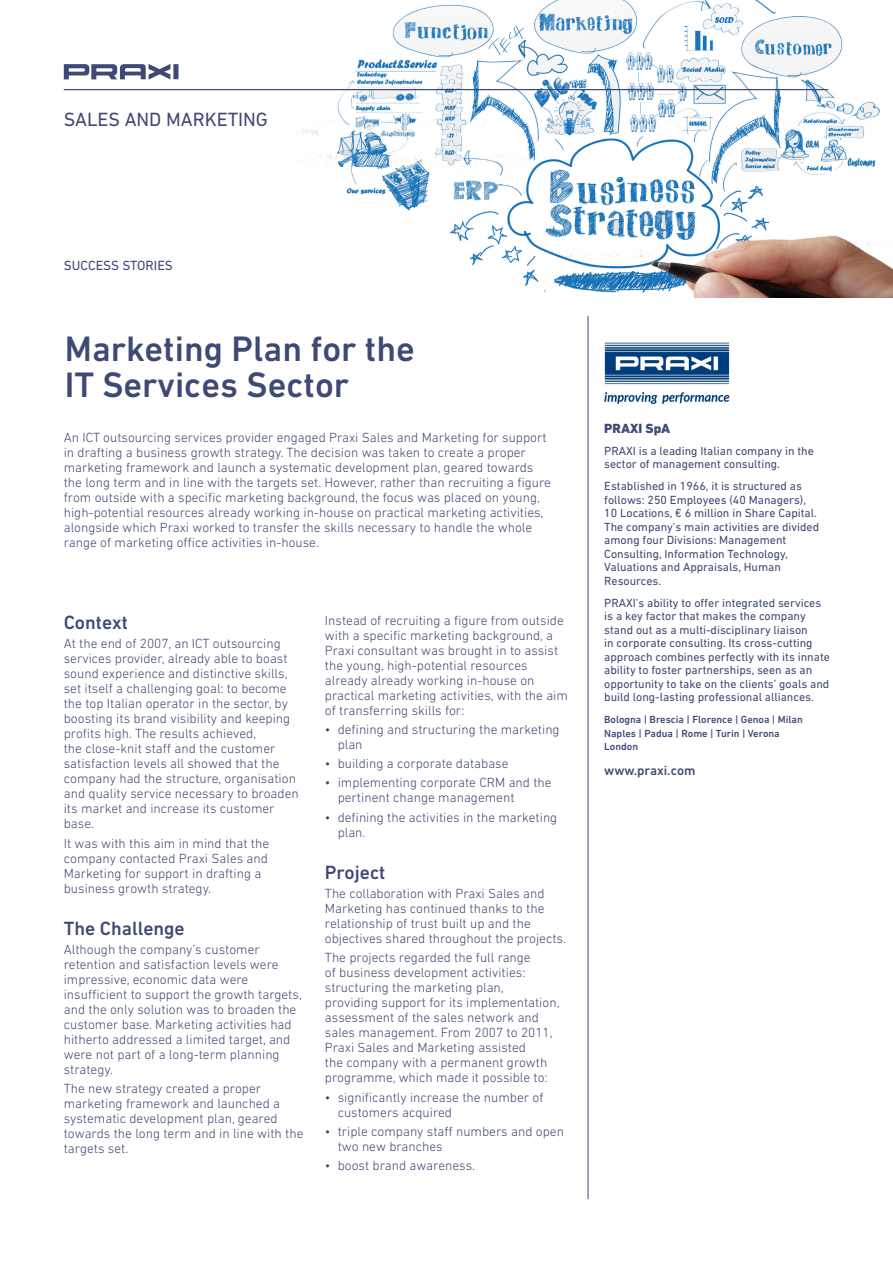
<style>
.page{position:relative;width:893px;height:1263px;background:#fff}
.page>*{position:absolute;margin:0;border:0;box-sizing:border-box;transform-origin:0 0}
.Titolo{font:500 36px "DIN Next LT Pro";color:#3f4975}
.Titolo_colonna{font:500 19.5px "DIN Next LT Pro";color:#3f4975}
.t1{font:19.5px "DIN Next LT Pro";color:#3f4975}
.t2{font:300 13.5px/15px "DIN Next LT Pro";color:#3f4975}
.t3{font:13.5px "DIN Next LT Pro";color:#3f4975}
.t4{font:500 13.5px "DIN Next LT Pro";color:#3f4975}
.t5{font:800 13.5px "DIN Next LT Pro";color:#3f4975}
.Bio_Praxi_Txt{font:12px/13.5px "DIN Next LT Pro";color:#3f4975}
.t6{font:500 10.5px/13.5px "DIN Next LT Pro";letter-spacing:-.005em;color:#3f4975}
</style>
<div class="page">
<img style="left:97px;top:0;width:796px;height:298px">
<hr style="left:64px;top:89px;width:764px;height:1px;background:#3f4975">
<svg style="left:64px;top:64px;width:114px;height:16px"></svg>
<hr style="left:588px;top:316px;width:1px;height:883px;background:#3f4975">
<img style="left:604px;top:343px;width:125px;height:60px">
<p class="t1" style="left:64px;top:108px;width:206px">SALES AND MARKETING</p>
<p class="t3" style="left:64px;top:258px;width:111px">SUCCESS STORIES</p>
<p class="Titolo" style="left:65px;top:328px;width:352px">Marketing Plan for the</p>
<p class="Titolo" style="left:65px;top:364px;width:286px">IT Services Sector</p>
<p class="t2" style="left:64px;top:430px;width:489px">An ICT outsourcing services provider engaged Praxi Sales and Marketing for support in drafting a business growth strategy. The decision was taken to create a proper marketing framework and launch a systematic development plan, geared towards the long term and in line with the targets set. However, rather than recruiting a figure from outside with a specific marketing background, the focus was placed on young, high-potential resources already working in-house on practical marketing activities, alongside which Praxi worked to transfer the skills necessary to handle the whole range of marketing office activities in-house.</p>
<p class="Titolo_colonna" style="left:64px;top:611px;width:66px">Context</p>
<p class="t2" style="left:64px;top:636px;width:236px">At the end of 2007, an ICT outsourcing services provider, already able to boast sound experience and distinctive skills, set itself a challenging goal: to become the top Italian operator in the sector, by boosting its brand visibility and keeping profits high. The results achieved,<br>the close-knit staff and the customer satisfaction levels all showed that the company had the structure, organisation and quality service necessary to broaden its market and increase its customer base.</p>
<p class="t2" style="left:64px;top:835px;width:207px">It was with this aim in mind that the company contacted Praxi Sales and<br>Marketing for support in drafting a business growth strategy.</p>
<p class="Titolo_colonna" style="left:64px;top:917px;width:123px">The Challenge</p>
<p class="t2" style="left:64px;top:942px;width:240px">Although the company’s customer retention and satisfaction levels were impressive, economic data were insufficient to support the growth targets, and the only solution was to broaden the customer base. Marketing activities had hitherto addressed a limited target, and were not part of a long-term planning strategy.</p>
<p class="t2" style="left:64px;top:1081px;width:241px">The new strategy created a proper marketing framework and launched a systematic development plan, geared towards the long term and in line with the targets set.</p>
<p class="t2" style="left:325px;top:612px;width:245px">Instead of recruiting a figure from outside with a specific marketing background, a Praxi consultant was brought in to assist the young, high-potential resources already already working in-house on practical marketing activities, with the aim of transferring skills for:</p>
<p class="t2" style="left:338px;top:722px;width:223px;text-indent:-13px">• defining and structuring the marketing plan</p>
<p class="t2" style="left:325px;top:756px;width:185px">• building a corporate database</p>
<p class="t2" style="left:338px;top:775px;width:215px;text-indent:-13px">• implementing corporate CRM and the pertinent change management</p>
<p class="t2" style="left:338px;top:809px;width:221px;text-indent:-13px">• defining the activities in the marketing plan.</p>
<p class="Titolo_colonna" style="left:325px;top:861px;width:62px">Project</p>
<p class="t2" style="left:325px;top:886px;width:243px">The collaboration with Praxi Sales and Marketing has continued thanks to the relationship of trust built up and the objectives shared throughout the projects.</p>
<p class="t2" style="left:325px;top:950px;width:236px">The projects regarded the full range<br>of business development activities: structuring the marketing plan, providing support for its implementation, assessment of the sales network and sales management. From 2007 to 2011, Praxi Sales and Marketing assisted<br>the company with a permanent growth programme, which made it possible to:</p>
<p class="t2" style="left:338px;top:1089px;width:207px;text-indent:-13px">• significantly increase the number of customers acquired</p>
<p class="t2" style="left:338px;top:1124px;width:228px;text-indent:-13px">• triple company staff numbers and open two new branches</p>
<p class="t2" style="left:325px;top:1158px;width:152px">• boost brand awareness.</p>
<p class="t5" style="left:604px;top:420px;width:68px">PRAXI SpA</p>
<p class="Bio_Praxi_Txt" style="left:604px;top:444px;width:211px">PRAXI is a leading Italian company in the sector of management consulting.</p>
<p class="Bio_Praxi_Txt" style="left:604px;top:479px;width:216px">Established in 1966, it is structured as follows: 250 Employees (40 Managers), 10 Locations, € 6 million in Share Capital.<br>The company’s main activities are divided among four Divisions: Management Consulting, Information Technology, Valuations and Appraisals, Human Resources.</p>
<p class="Bio_Praxi_Txt" style="left:604px;top:596px;width:227px">PRAXI’s ability to offer integrated services is a key factor that makes the company stand out as a multi-disciplinary liaison<br>in corporate consulting. Its cross-cutting approach combines perfectly with its innate ability to foster partnerships, seen as an opportunity to take on the clients’ goals and build long-lasting professional alliances.</p>
<p class="t6" style="left:604px;top:713px;width:200px">Bologna | Brescia | Florence | Genoa | Milan<br>Naples | Padua | Rome | Turin | Verona<br>London</p>
<p class="t4" style="left:604px;top:763px;width:93px">www.praxi.com</p>
</div>
